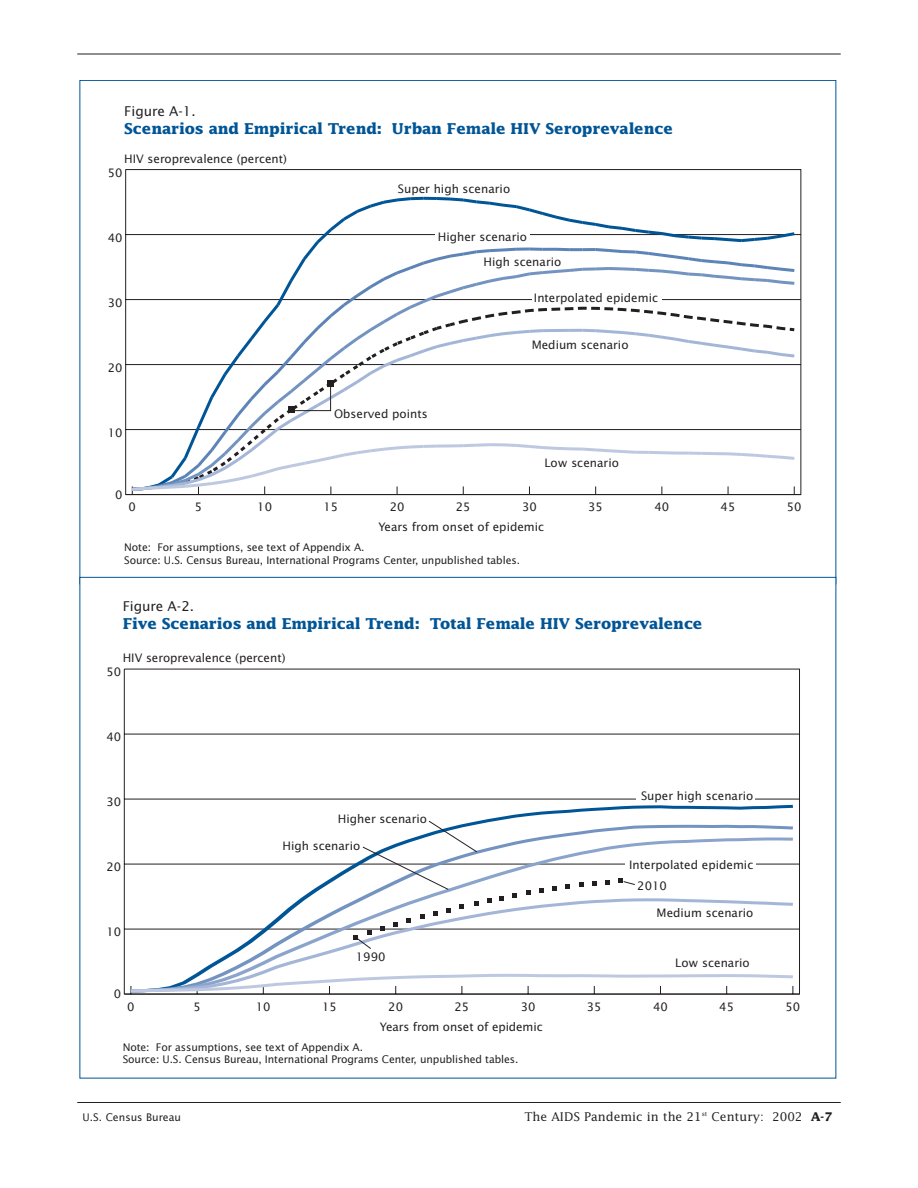
<style>
.page{position:relative;width:918px;height:1188px;background:#fff}
.page>*{position:absolute;margin:0;border:0;box-sizing:border-box;transform-origin:0 0}
.t1{font:700 15px "Lucida";letter-spacing:-.01em;color:#005596}
.t2{font:13.5px "Lucida Sans";color:#231f20}
.t3{font:12px "Lucida";color:#231f20}
.t4{font:11.7px "Lucida Sans";color:#231f20}
.t5{font:10.5px/12.8px "Lucida Sans";letter-spacing:-.01em;color:#231f20}
.s1{font-weight:700}
</style>
<div class="page">
<hr style="left:77px;top:54px;width:764px;height:1px;background:#231f20">
<hr style="left:77px;top:1102px;width:764px;height:1px;background:#231f20">
<svg style="left:125px;top:169px;width:677px;height:326px"></svg>
<svg style="left:129px;top:195px;width:669px;height:300px"></svg>
<svg style="left:124px;top:668px;width:676px;height:327px"></svg>
<svg style="left:131px;top:805px;width:662px;height:20px"></svg>
<svg style="left:131px;top:825px;width:662px;height:12px"></svg>
<svg style="left:131px;top:837px;width:662px;height:61px"></svg>
<svg style="left:131px;top:898px;width:662px;height:76px"></svg>
<svg style="left:131px;top:974px;width:663px;height:20px"></svg>
<div style="left:636px;top:788px;width:119px;height:14px;background:#fff"></div>
<div style="left:626px;top:857px;width:130px;height:14px;background:#fff"></div>
<svg style="left:354px;top:821px;width:281px;height:128px"></svg>
<p class="t2" style="left:124px;top:105px;width:73px">Figure A-1.</p>
<p class="t1" style="left:124px;top:122px;width:550px">Scenarios and Empirical Trend: Urban Female HIV Seroprevalence</p>
<p class="t4" style="left:124px;top:154px;width:164px">HIV seroprevalence (percent)</p>
<p class="t4" style="left:108px;top:168px;width:16px">50</p>
<p class="t4" style="left:108px;top:233px;width:16px">40</p>
<p class="t4" style="left:108px;top:298px;width:16px">30</p>
<p class="t4" style="left:108px;top:363px;width:16px">20</p>
<p class="t4" style="left:108px;top:428px;width:16px">10</p>
<p class="t4" style="left:115px;top:490px;width:9px">0</p>
<p class="t4" style="left:398px;top:184px;width:114px">Super high scenario</p>
<p class="t4" style="left:438px;top:232px;width:91px">Higher scenario</p>
<p class="t4" style="left:484px;top:257px;width:79px">High scenario</p>
<p class="t4" style="left:534px;top:293px;width:126px">Interpolated epidemic</p>
<p class="t4" style="left:334px;top:409px;width:95px">Observed points</p>
<p class="t4" style="left:532px;top:340px;width:98px">Medium scenario</p>
<p class="t4" style="left:544px;top:458px;width:76px">Low scenario</p>
<p class="t4" style="left:129px;top:502px;width:9px">0</p>
<p class="t4" style="left:195px;top:502px;width:9px">5</p>
<p class="t4" style="left:257px;top:502px;width:16px">10</p>
<p class="t4" style="left:323px;top:502px;width:16px">15</p>
<p class="t4" style="left:390px;top:502px;width:16px">20</p>
<p class="t4" style="left:456px;top:502px;width:16px">25</p>
<p class="t4" style="left:522px;top:502px;width:16px">30</p>
<p class="t4" style="left:588px;top:502px;width:16px">35</p>
<p class="t4" style="left:654px;top:502px;width:16px">40</p>
<p class="t4" style="left:721px;top:502px;width:16px">45</p>
<p class="t4" style="left:787px;top:502px;width:16px">50</p>
<p class="t4" style="left:378px;top:522px;width:167px">Years from onset of epidemic</p>
<p class="t5" style="left:124px;top:542px;width:397px">Note: For assumptions, see text of Appendix A.<br>Source: U.S. Census Bureau, International Programs Center, unpublished tables.</p>
<p class="t2" style="left:123px;top:600px;width:73px">Figure A-2.</p>
<p class="t1" style="left:123px;top:617px;width:581px">Five Scenarios and Empirical Trend: Total Female HIV Seroprevalence</p>
<p class="t4" style="left:123px;top:653px;width:164px">HIV seroprevalence (percent)</p>
<p class="t4" style="left:106px;top:667px;width:16px">50</p>
<p class="t4" style="left:106px;top:732px;width:16px">40</p>
<p class="t4" style="left:106px;top:797px;width:16px">30</p>
<p class="t4" style="left:106px;top:862px;width:16px">20</p>
<p class="t4" style="left:106px;top:927px;width:16px">10</p>
<p class="t4" style="left:114px;top:989px;width:9px">0</p>
<p class="t4" style="left:338px;top:814px;width:91px">Higher scenario</p>
<p class="t4" style="left:282px;top:841px;width:79px">High scenario</p>
<p class="t4" style="left:356px;top:952px;width:31px">1990</p>
<p class="t4" style="left:641px;top:791px;width:114px">Super high scenario</p>
<p class="t4" style="left:629px;top:860px;width:126px">Interpolated epidemic</p>
<p class="t4" style="left:637px;top:881px;width:31px">2010</p>
<p class="t4" style="left:657px;top:908px;width:98px">Medium scenario</p>
<p class="t4" style="left:675px;top:958px;width:76px">Low scenario</p>
<p class="t4" style="left:127px;top:1002px;width:9px">0</p>
<p class="t4" style="left:193px;top:1002px;width:9px">5</p>
<p class="t4" style="left:256px;top:1002px;width:16px">10</p>
<p class="t4" style="left:322px;top:1002px;width:16px">15</p>
<p class="t4" style="left:388px;top:1002px;width:16px">20</p>
<p class="t4" style="left:455px;top:1002px;width:16px">25</p>
<p class="t4" style="left:521px;top:1002px;width:16px">30</p>
<p class="t4" style="left:587px;top:1002px;width:16px">35</p>
<p class="t4" style="left:653px;top:1002px;width:16px">40</p>
<p class="t4" style="left:719px;top:1002px;width:16px">45</p>
<p class="t4" style="left:785px;top:1002px;width:16px">50</p>
<p class="t4" style="left:380px;top:1022px;width:164px">Years from onset of epidemic</p>
<p class="t5" style="left:123px;top:1041px;width:397px">Note: For assumptions, see text of Appendix A.<br>Source: U.S. Census Bureau, International Programs Center, unpublished tables.</p>
<p class="t5" style="left:82px;top:1111px;width:100px">U.S. Census Bureau</p>
<p class="t3" style="left:524px;top:1111px;width:310px">The AIDS Pandemic in the 21<sup>st</sup> Century: 2002 <span class="s1">A-7</span></p>
</div>
